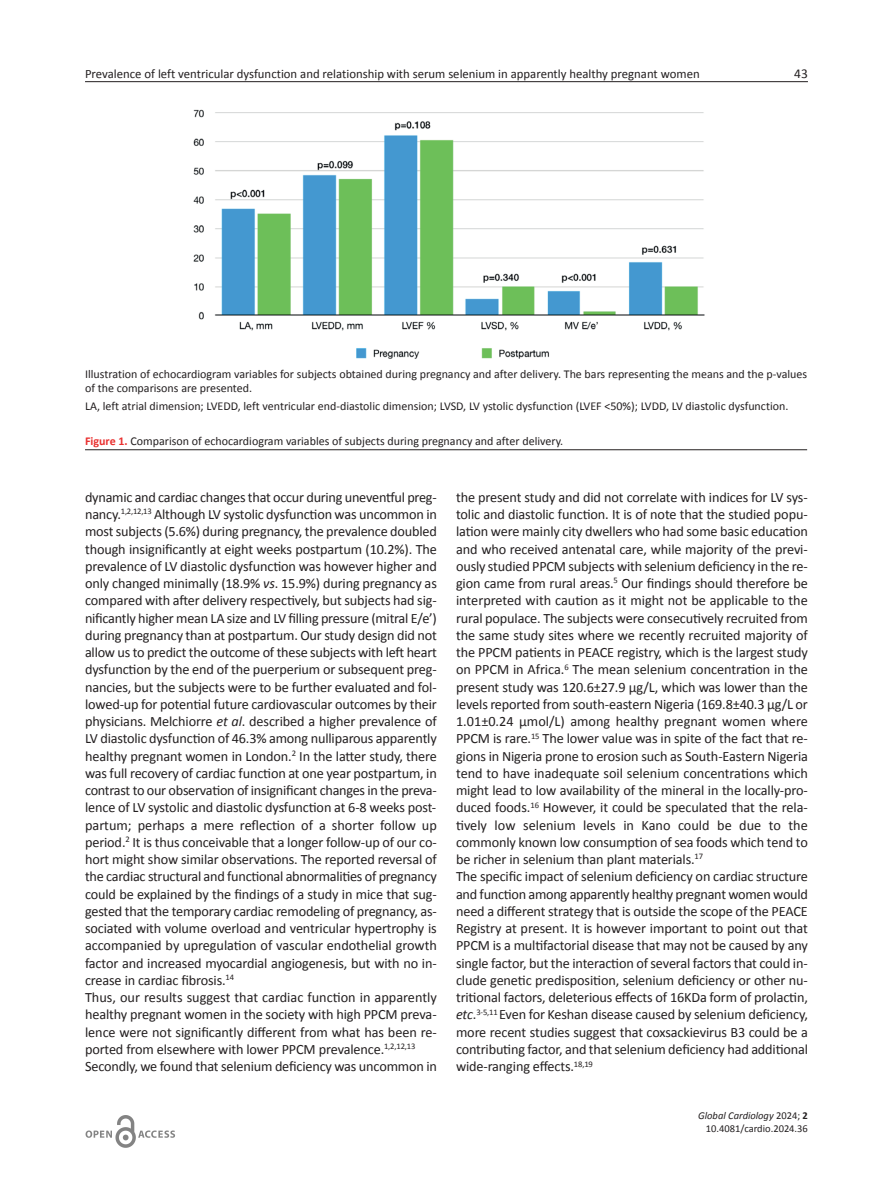
<style>
.page{position:relative;width:893px;height:1191px;background:#fff}
.page>*{position:absolute;margin:0;border:0;box-sizing:border-box;transform-origin:0 0}
.t1{font:14.25px/17.2px "Calibri";letter-spacing:-.01em;color:#231f20}
.t2{font:13.5px "Calibri";color:#231f20}
.t3{font:12.75px "Calibri";color:#231f20}
.t4{font:12px/13.5px "Calibri";color:#231f20}
.t5{font:10.5px/12.6px "Calibri";color:#231f20;text-align:right}
.s1{font-weight:700;color:#e9302f}
.s2{font-style:italic}
.s3{font-weight:700}
</style>
<div class="page">
<hr style="left:85px;top:81px;width:723px;height:1px;background:#231f20">
<img style="left:85px;top:1115px;width:90px;height:33px">
<img style="left:193px;top:109px;width:512px;height:250px">
<hr style="left:85px;top:449px;width:722px;height:1px;background:#231f20">
<p class="t3" style="left:85px;top:66px;width:616px">Prevalence of left ventricular dysfunction and relationship with serum selenium in apparently healthy pregnant women</p>
<p class="t2" style="left:794px;top:65px;width:15px">43</p>
<p class="t4" style="left:85px;top:367px;width:724px">Illustration of echocardiogram variables for subjects obtained during pregnancy and after delivery. The bars representing the means and the p-values of the comparisons are presented.</p>
<p class="t4" style="left:85px;top:399px;width:705px">LA, left atrial dimension; LVEDD, left ventricular end-diastolic dimension; LVSD, LV ystolic dysfunction (LVEF &lt;50%); LVDD, LV diastolic dysfunction.</p>
<p class="t4" style="left:85px;top:434px;width:480px"><span class="s1">Figure 1.</span> Comparison of echocardiogram variables of subjects during pregnancy and after delivery.</p>
<p class="t1" style="left:85px;top:488px;width:353px">dynamic and cardiac changes that occur during uneventful preg&shy;nancy.<sup>1,2,12,13</sup> Although LV systolic dysfunction was uncommon in most subjects (5.6%) during pregnancy, the prevalence doubled though insignificantly at eight weeks postpartum (10.2%). The prevalence of LV diastolic dysfunction was however higher and only changed minimally (18.9% <span class="s2">vs</span>. 15.9%) during pregnancy as compared with after delivery respectively, but subjects had sig&shy;nificantly higher mean LA size and LV filling pressure (mitral E/e’) during pregnancy than at postpartum. Our study design did not allow us to predict the outcome of these subjects with left heart dysfunction by the end of the puerperium or subsequent preg&shy;nancies, but the subjects were to be further evaluated and fol&shy;lowed-up for potential future cardiovascular outcomes by their physicians. Melchiorre <span class="s2">et al</span>. described a higher prevalence of LV diastolic dysfunction of 46.3% among nulliparous apparently healthy pregnant women in London.<sup>2</sup> In the latter study, there was full recovery of cardiac function at one year postpartum, in contrast to our observation of insignificant changes in the preva&shy;lence of LV systolic and diastolic dysfunction at 6-8 weeks post&shy;partum; perhaps a mere reflection of a shorter follow up period.<sup>2</sup> It is thus conceivable that a longer follow-up of our co&shy;hort might show similar observations. The reported reversal of the cardiac structural and functional abnormalities of pregnancy could be explained by the findings of a study in mice that sug&shy;gested that the temporary cardiac remodeling of pregnancy, as&shy;sociated with volume overload and ventricular hypertrophy is accompanied by upregulation of vascular endothelial growth factor and increased myocardial angiogenesis, but with no in&shy;crease in cardiac fibrosis.<sup>14<br></sup>Thus, our results suggest that cardiac function in apparently healthy pregnant women in the society with high PPCM preva&shy;lence were not significantly different from what has been re&shy;ported from elsewhere with lower PPCM prevalence.<sup>1,2,12,13<br></sup>Secondly, we found that selenium deficiency was uncommon in</p>
<p class="t1" style="left:456px;top:488px;width:353px">the present study and did not correlate with indices for LV sys&shy;tolic and diastolic function. It is of note that the studied popu&shy;lation were mainly city dwellers who had some basic education and who received antenatal care, while majority of the previ&shy;ously studied PPCM subjects with selenium deficiency in the re&shy;gion came from rural areas.<sup>5</sup> Our findings should therefore be interpreted with caution as it might not be applicable to the rural populace. The subjects were consecutively recruited from the same study sites where we recently recruited majority of the PPCM patients in PEACE registry, which is the largest study on PPCM in Africa.<sup>6</sup> The mean selenium concentration in the present study was 120.6±27.9 µg/L, which was lower than the levels reported from south-eastern Nigeria (169.8±40.3 µg/L or 1.01±0.24 µmol/L) among healthy pregnant women where PPCM is rare.<sup>15</sup> The lower value was in spite of the fact that re&shy;gions in Nigeria prone to erosion such as South-Eastern Nigeria tend to have inadequate soil selenium concentrations which might lead to low availability of the mineral in the locally-pro&shy;duced foods.<sup>16</sup> However, it could be speculated that the rela&shy;tively low selenium levels in Kano could be due to the commonly known low consumption of sea foods which tend to be richer in selenium than plant materials.<sup>17<br></sup>The specific impact of selenium deficiency on cardiac structure and function among apparently healthy pregnant women would need a different strategy that is outside the scope of the PEACE Registry at present. It is however important to point out that PPCM is a multifactorial disease that may not be caused by any single factor, but the interaction of several factors that could in&shy;clude genetic predisposition, selenium deficiency or other nu&shy;tritional factors, deleterious effects of 16KDa form of prolactin, <span class="s2">etc</span>.<sup>3-5,11</sup> Even for Keshan disease caused by selenium deficiency, more recent studies suggest that coxsackievirus B3 could be a contributing factor, and that selenium deficiency had additional wide-ranging effects.<sup>18,19</sup></p>
<p class="t5" style="left:698px;top:1109px;width:111px"><span class="s2">Global Cardiology</span> 2024; <span class="s3">2<br></span>10.4081/cardio.2024.36</p>
</div>
